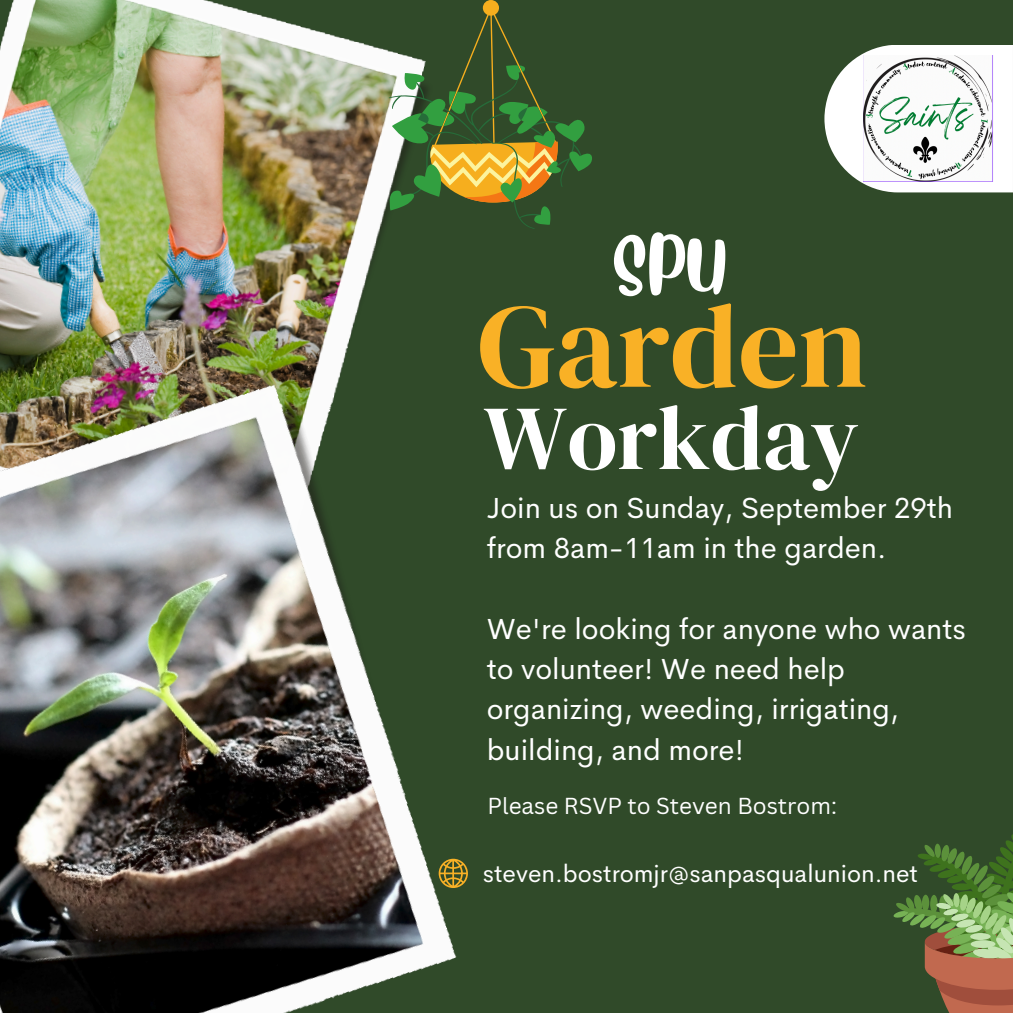
<style>
.page{position:relative;width:1013px;height:1013px;background:#fff}
.page>*{position:absolute;margin:0;border:0;box-sizing:border-box;transform-origin:0 0}
.t1{font:119px "DM Serif Display";color:#f9b126}
.t2{font:91.25px "DM Serif Display";color:#fff}
.t3{font:60px "Blueberry";color:#fff}
.t4{font:29.12px/40.2px "Cerebri Sans";color:#fff}
.t5{font:24.38px "Cerebri Sans";color:#fff}
.t6{font:22.5px "Canva Sans";color:#fff}
</style>
<div class="page">
<div style="left:0;top:0;width:1012px;height:1012px;background:#304a29"></div>
<img style="left:0;top:0;width:389px;height:325px">
<img style="left:0;top:325px;width:459px;height:687px">
<svg style="left:438px;top:858px;width:30px;height:29px"></svg>
<svg style="left:824px;top:45px;width:188px;height:147px"></svg>
<svg style="left:893px;top:835px;width:119px;height:177px"></svg>
<svg style="left:389px;top:0;width:203px;height:229px"></svg>
<img style="left:863px;top:56px;width:130px;height:126px">
<h4 class="t3" style="left:614px;top:219px;width:115px">SPU</h4>
<h2 class="t1" style="left:478px;top:263px;width:391px">Garden</h2>
<p class="t2" style="left:483px;top:374px;width:377px">Workday</p>
<p class="t4" style="left:487px;top:487px;width:468px">Join us on Sunday, September 29th from 8am-11am in the garden.</p>
<p class="t4" style="left:487px;top:608px;width:481px">We're looking for anyone who wants to volunteer! We need help organizing, weeding, irrigating, building, and more!</p>
<h4 class="t6" style="left:487px;top:789px;width:351px">Please RSVP to Steven Bostrom:</h4>
<h1 class="t5" style="left:483px;top:857px;width:436px">steven.bostromjr@sanpasqualunion.net</h1>
</div>
